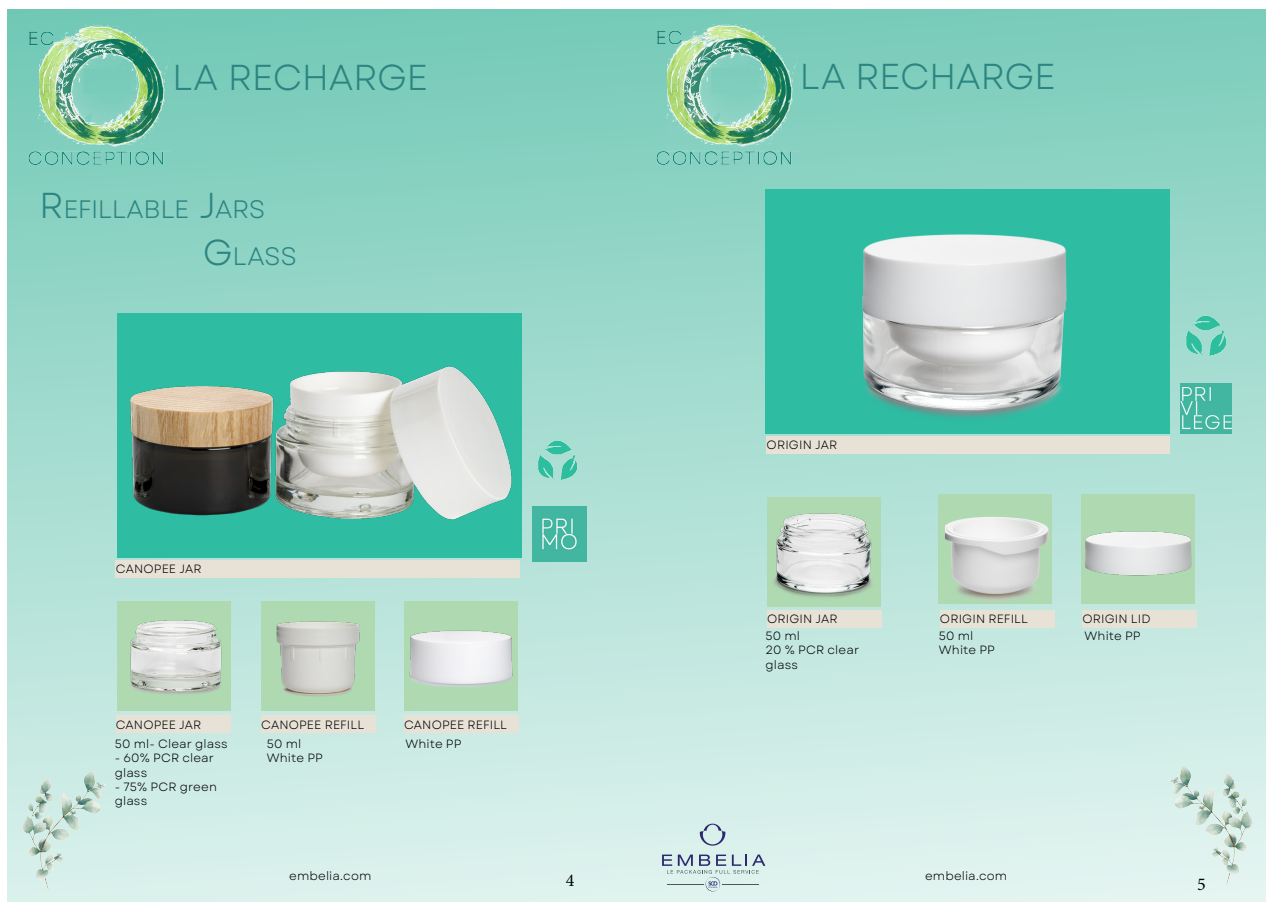
<style>
.page{position:relative;width:1276px;height:910px;background:#fff}
.page>*{position:absolute;margin:0;border:0;box-sizing:border-box;transform-origin:0 0}
.t1{font:36px "Garet";letter-spacing:-.015em;color:#2d8581}
.TITRE_OK{font:25.2px "Garet";letter-spacing:-.015em;color:#2d8581}
.t2{font:18px "Minion Pro";color:#010405}
.CARACTERISTIQUES{font:12px/14.4px "Garet";letter-spacing:.01em;color:#000}
.GAMME_PRIVILEGE{font:12px "Garet";letter-spacing:.01em;color:#010405}
.s1{font-size:36px}
</style>
<div class="page">
<div style="left:7px;top:9px;width:1259px;height:892px;background:linear-gradient(to bottom,#74cab8,#e0f3ef)"></div>
<img style="left:21px;top:24px;width:149px;height:149px">
<img style="left:9px;top:749px;width:107px;height:152px">
<img style="left:1158px;top:744px;width:95px;height:152px">
<svg style="left:700px;top:824px;width:25px;height:22px"></svg>
<svg style="left:662px;top:855px;width:103px;height:37px;background:#c5d7da"></svg>
<img style="left:649px;top:23px;width:149px;height:149px">
<div style="left:1081px;top:494px;width:114px;height:110px;background:#afd9b0"></div>
<div style="left:937px;top:494px;width:114px;height:110px;background:#afd9b0"></div>
<div style="left:404px;top:601px;width:114px;height:110px;background:#afd9b0"></div>
<div style="left:117px;top:601px;width:114px;height:110px;background:#afd9b0"></div>
<div style="left:261px;top:601px;width:114px;height:110px;background:#afd9b0"></div>
<div style="left:117px;top:314px;width:404px;height:244px;background:#2ebca3"></div>
<img style="left:130px;top:366px;width:382px;height:154px">
<img style="left:532px;top:507px;width:55px;height:54px">
<img style="left:110px;top:590px;width:132px;height:109px">
<img style="left:276px;top:621px;width:84px;height:75px">
<img style="left:395px;top:626px;width:118px;height:69px">
<img style="left:765px;top:494px;width:123px;height:113px">
<img style="left:945px;top:499px;width:116px;height:104px">
<img style="left:1077px;top:511px;width:121px;height:77px">
<div style="left:765px;top:189px;width:404px;height:245px;background:#2ebca3"></div>
<img style="left:862px;top:234px;width:205px;height:184px">
<img style="left:1180px;top:383px;width:51px;height:51px">
<img style="left:1182px;top:311px;width:49px;height:49px">
<img style="left:534px;top:436px;width:49px;height:49px">
<div style="left:767px;top:610px;width:115px;height:18px;background:#e8e2d6"></div>
<div style="left:116px;top:560px;width:404px;height:18px;background:#e8e2d6"></div>
<div style="left:766px;top:436px;width:403px;height:17px;background:#e8e2d6"></div>
<div style="left:116px;top:716px;width:114px;height:17px;background:#e8e2d6"></div>
<div style="left:261px;top:716px;width:115px;height:17px;background:#e8e2d6"></div>
<div style="left:404px;top:716px;width:115px;height:17px;background:#e8e2d6"></div>
<div style="left:940px;top:610px;width:114px;height:18px;background:#e8e2d6"></div>
<div style="left:1082px;top:610px;width:115px;height:18px;background:#e8e2d6"></div>
<h1 class="t1" style="left:172px;top:55px;width:251px">LA RECHARGE</h1>
<p class="TITRE_OK" style="left:39px;top:194px;width:228px"><span class="s1">R</span>EFILLABLE <span class="s1">J</span>ARS</p>
<p class="TITRE_OK" style="left:203px;top:241px;width:96px"><span class="s1">G</span>LASS</p>
<h1 class="t1" style="left:799px;top:54px;width:251px">LA RECHARGE</h1>
<p class="GAMME_PRIVILEGE" style="left:116px;top:562px;width:87px">CANOPEE JAR</p>
<p class="GAMME_PRIVILEGE" style="left:116px;top:717px;width:87px">CANOPEE JAR</p>
<p class="GAMME_PRIVILEGE" style="left:261px;top:717px;width:104px">CANOPEE REFILL</p>
<p class="GAMME_PRIVILEGE" style="left:404px;top:717px;width:104px">CANOPEE REFILL</p>
<p class="CARACTERISTIQUES" style="left:115px;top:737px;width:114px">50 ml- Clear glass</p>
<p class="CARACTERISTIQUES" style="left:115px;top:751px;width:101px">- 60% PCR clear glass</p>
<p class="CARACTERISTIQUES" style="left:115px;top:780px;width:104px">- 75% PCR green glass</p>
<p class="CARACTERISTIQUES" style="left:267px;top:737px;width:36px">50 ml</p>
<p class="CARACTERISTIQUES" style="left:267px;top:751px;width:57px">White PP</p>
<p class="CARACTERISTIQUES" style="left:405px;top:737px;width:57px">White PP</p>
<p class="CARACTERISTIQUES" style="left:289px;top:869px;width:84px">embelia.com</p>
<p class="GAMME_PRIVILEGE" style="left:766px;top:437px;width:72px">ORIGIN JAR</p>
<p class="GAMME_PRIVILEGE" style="left:767px;top:611px;width:72px">ORIGIN JAR</p>
<p class="CARACTERISTIQUES" style="left:765px;top:629px;width:36px">50 ml</p>
<p class="CARACTERISTIQUES" style="left:765px;top:643px;width:95px">20 % PCR clear</p>
<p class="CARACTERISTIQUES" style="left:765px;top:658px;width:34px">glass</p>
<p class="GAMME_PRIVILEGE" style="left:940px;top:611px;width:89px">ORIGIN REFILL</p>
<p class="GAMME_PRIVILEGE" style="left:1082px;top:611px;width:70px">ORIGIN LID</p>
<p class="CARACTERISTIQUES" style="left:1084px;top:629px;width:57px">White PP</p>
<p class="CARACTERISTIQUES" style="left:939px;top:629px;width:36px">50 ml</p>
<p class="CARACTERISTIQUES" style="left:939px;top:643px;width:57px">White PP</p>
<p class="CARACTERISTIQUES" style="left:925px;top:869px;width:84px">embelia.com</p>
<h3 class="t2" style="left:566px;top:868px;width:10px">4</h3>
<h3 class="t2" style="left:1197px;top:872px;width:10px">5</h3>
</div>
